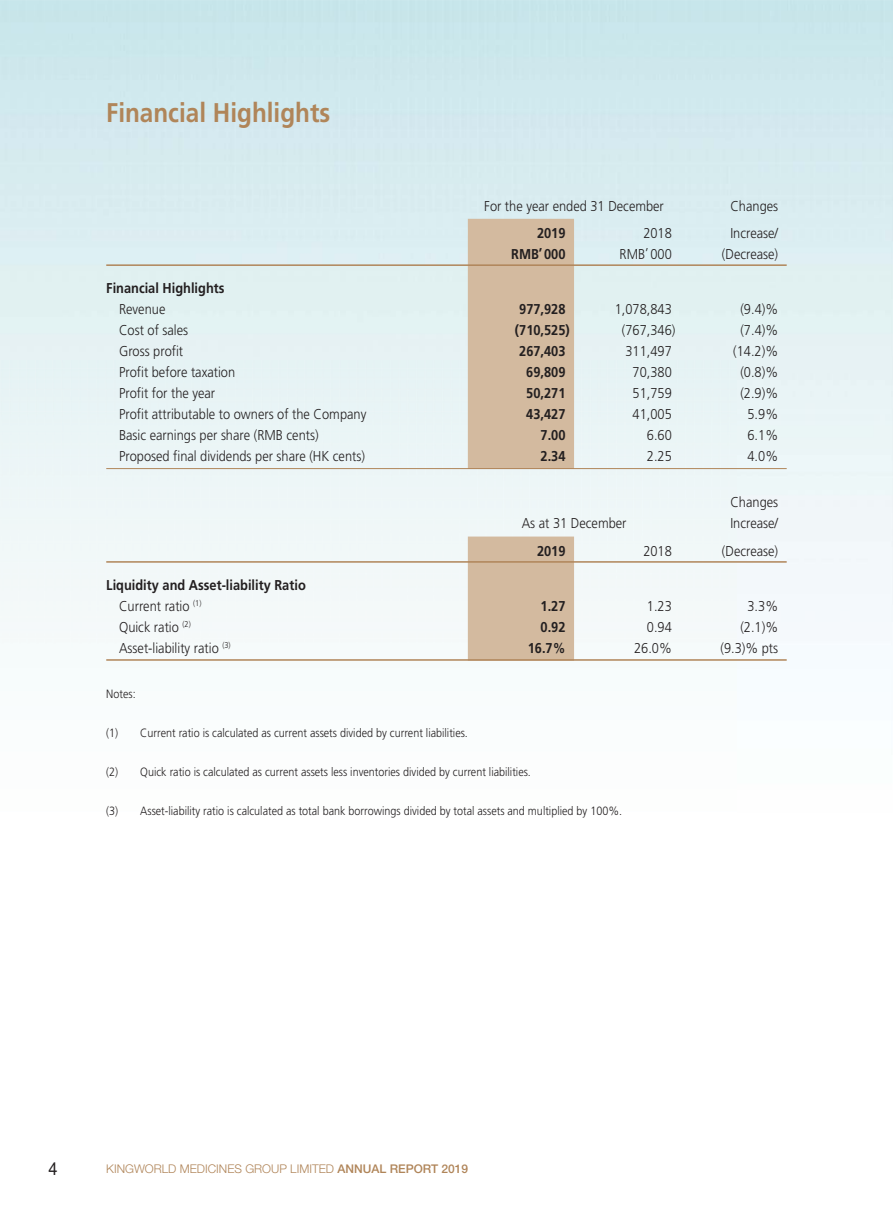
<style>
.page{position:relative;width:893px;height:1212px;background:#fff}
.page>*{position:absolute;margin:0;border:0;box-sizing:border-box;transform-origin:0 0}
.t1{font:700 27px "Frutiger LT Std";color:#b08559;scale:.9 1}
.t2{font:18px "Helvetica LT Std";color:#231f20;scale:.9 1}
.t3{font:300 14.25px "Frutiger LT Std";color:#231f20;scale:.9 1}
.t4{font:700 14.25px/21px "Frutiger LT Std";color:#231f20;scale:.9 1}
.t5{font:300 12px "Frutiger LT Std";color:#231f20;scale:.9 1}
.t6{font:300 12px "Helvetica Neue LT Std";color:#b08559}
.s1{font-weight:300}
.s2{font-weight:500}
</style>
<div class="page">
<div style="left:468px;top:219px;width:106px;height:249px;background:#d3ba9f"></div>
<hr style="left:106px;top:264px;width:681px;height:2px;background:#b08559">
<hr style="left:106px;top:468px;width:681px;height:1px;background:#b08559">
<div style="left:468px;top:537px;width:106px;height:122px;background:#d3ba9f"></div>
<hr style="left:106px;top:561px;width:681px;height:2px;background:#b08559">
<hr style="left:106px;top:659px;width:681px;height:2px;background:#b08559">
<h1 class="t1" style="left:106px;top:101px;width:251px">Financial Highlights</h1>
<p class="t3" style="left:484px;top:200px;width:201px">For the year ended 31 December</p>
<p class="t3" style="left:730px;top:200px;width:55px">Changes</p>
<p class="t4" style="left:537px;top:223px;width:33px">2019</p>
<p class="t3" style="left:643px;top:227px;width:33px">2018</p>
<p class="t3" style="left:730px;top:227px;width:55px">Increase/</p>
<p class="t4" style="left:511px;top:244px;width:62px">RMB’000</p>
<p class="t3" style="left:620px;top:248px;width:60px">RMB’000</p>
<p class="t3" style="left:722px;top:248px;width:64px">(Decrease)</p>
<p class="t4" style="left:106px;top:278px;width:133px">Financial Highlights</p>
<p class="t3" style="left:119px;top:303px;width:53px">Revenue</p>
<p class="t4" style="left:519px;top:299px;width:53px">977,928</p>
<p class="t3" style="left:615px;top:303px;width:65px">1,078,843</p>
<p class="t3" style="left:740px;top:303px;width:43px">(9.4)%</p>
<p class="t3" style="left:119px;top:324px;width:78px">Cost of sales</p>
<p class="t4" style="left:515px;top:320px;width:62px">(710,525)</p>
<p class="t3" style="left:622px;top:324px;width:61px">(767,346)</p>
<p class="t3" style="left:740px;top:324px;width:43px">(7.4)%</p>
<p class="t3" style="left:119px;top:345px;width:73px">Gross profit</p>
<p class="t4" style="left:519px;top:341px;width:53px">267,403</p>
<p class="t3" style="left:625px;top:345px;width:53px">311,497</p>
<p class="t3" style="left:733px;top:345px;width:51px">(14.2)%</p>
<p class="t3" style="left:119px;top:366px;width:131px">Profit before taxation</p>
<p class="t4" style="left:526px;top:362px;width:45px">69,809</p>
<p class="t3" style="left:633px;top:366px;width:45px">70,380</p>
<p class="t3" style="left:740px;top:366px;width:43px">(0.8)%</p>
<p class="t3" style="left:119px;top:387px;width:108px">Profit for the year</p>
<p class="t4" style="left:526px;top:383px;width:45px">50,271</p>
<p class="t3" style="left:633px;top:387px;width:45px">51,759</p>
<p class="t3" style="left:740px;top:387px;width:43px">(2.9)%</p>
<p class="t3" style="left:119px;top:408px;width:276px">Profit attributable to owners of the Company</p>
<p class="t4" style="left:526px;top:404px;width:45px">43,427</p>
<p class="t3" style="left:633px;top:408px;width:45px">41,005</p>
<p class="t3" style="left:747px;top:408px;width:36px">5.9%</p>
<p class="t3" style="left:119px;top:429px;width:223px">Basic earnings per share (RMB cents)</p>
<p class="t4" style="left:540px;top:425px;width:29px">7.00</p>
<p class="t3" style="left:647px;top:429px;width:29px">6.60</p>
<p class="t3" style="left:747px;top:429px;width:36px">6.1%</p>
<p class="t3" style="left:119px;top:450px;width:275px">Proposed final dividends per share (HK cents)</p>
<p class="t4" style="left:540px;top:446px;width:29px">2.34</p>
<p class="t3" style="left:647px;top:450px;width:29px">2.25</p>
<p class="t3" style="left:747px;top:450px;width:36px">4.0%</p>
<p class="t3" style="left:730px;top:496px;width:55px">Changes</p>
<p class="t3" style="left:522px;top:517px;width:118px">As at 31 December</p>
<p class="t3" style="left:730px;top:517px;width:55px">Increase/</p>
<p class="t4" style="left:537px;top:541px;width:33px">2019</p>
<p class="t3" style="left:643px;top:545px;width:33px">2018</p>
<p class="t3" style="left:722px;top:545px;width:64px">(Decrease)</p>
<p class="t4" style="left:119px;top:575px;width:209px;text-indent:-13px">Liquidity and Asset-liability Ratio<br><span class="s1">Current ratio</span> <sup>(1)</sup></p>
<p class="t4" style="left:540px;top:596px;width:29px">1.27</p>
<p class="t3" style="left:647px;top:599px;width:29px">1.23</p>
<p class="t3" style="left:747px;top:599px;width:36px">3.3%</p>
<p class="t3" style="left:119px;top:620px;width:81px">Quick ratio <sup>(2)</sup></p>
<p class="t4" style="left:540px;top:617px;width:29px">0.92</p>
<p class="t3" style="left:647px;top:620px;width:29px">0.94</p>
<p class="t3" style="left:740px;top:620px;width:43px">(2.1)%</p>
<p class="t3" style="left:119px;top:641px;width:126px">Asset-liability ratio <sup>(3)</sup></p>
<p class="t4" style="left:528px;top:638px;width:43px">16.7%</p>
<p class="t3" style="left:634px;top:641px;width:43px">26.0%</p>
<p class="t3" style="left:720px;top:641px;width:66px">(9.3)% pts</p>
<p class="t5" style="left:106px;top:688px;width:34px">Notes:</p>
<p class="t5" style="left:106px;top:727px;width:403px">(1) Current ratio is calculated as current assets divided by current liabilities.</p>
<p class="t5" style="left:106px;top:766px;width:473px">(2) Quick ratio is calculated as current assets less inventories divided by current liabilities.</p>
<p class="t5" style="left:106px;top:805px;width:575px">(3) Asset-liability ratio is calculated as total bank borrowings divided by total assets and multiplied by 100%.</p>
<p class="t2" style="left:49px;top:1159px;width:12px">4</p>
<p class="t6" style="left:106px;top:1162px;width:363px">KINGWORLD MEDICINES GROUP LIMITED <span class="s2">ANNUAL REPORT 2019</span></p>
</div>
